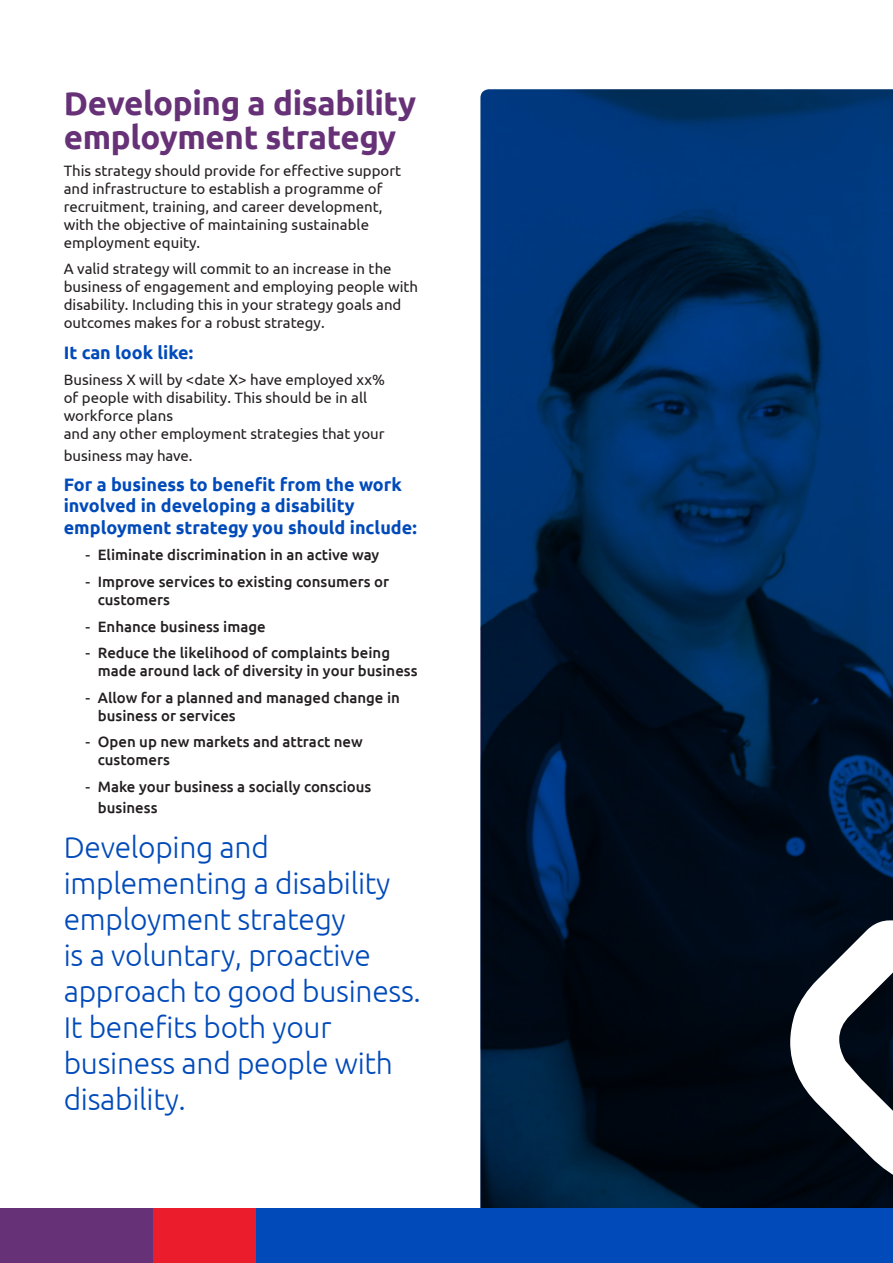
<style>
.page{position:relative;width:893px;height:1263px;background:#fff}
.page>*{position:absolute;margin:0;border:0;box-sizing:border-box;transform-origin:0 0}
.H_3{font:700 33px/34.5px "Ubuntu";letter-spacing:-.01em;color:#673177}
.Body_Copy_Bold{font:300 30px/36px "Ubuntu";letter-spacing:-.01em;color:#004aba}
.Body_Copy_Bold-2{font:700 18px/21.6px "Ubuntu";color:#004aba}
.Body_Copy{font:15px/18px "Ubuntu";color:#231f20}
.t1{font:500 15px/18px "Ubuntu";color:#231f20}
.s1{font-family:"Aller";font-weight:400}
</style>
<div class="page">
<img style="left:480px;top:89px;width:413px;height:1120px">
<svg style="left:790px;top:918px;width:103px;height:277px"></svg>
<div style="left:224px;top:1209px;width:669px;height:54px;background:#004aba"></div>
<div style="left:0;top:1209px;width:255px;height:54px;background:#eb1c2c"></div>
<div style="left:0;top:1209px;width:152px;height:54px;background:#673177"></div>
<p class="H_3" style="left:64px;top:85px;width:354px">Developing a disability employment strategy</p>
<p class="Body_Copy" style="left:64px;top:161px;width:339px">This strategy should provide for effective support and infrastructure to establish a programme of recruitment, training, and career development, with the objective of maintaining sustainable employment equity.</p>
<p class="Body_Copy" style="left:64px;top:260px;width:356px">A valid strategy will commit to an increase in the business of engagement and employing people with disability. Including this in your strategy goals and outcomes makes for a robust strategy.</p>
<p class="Body_Copy_Bold-2" style="left:64px;top:341px;width:131px">It can look like:</p>
<p class="Body_Copy" style="left:64px;top:370px;width:323px">Business X will by &lt;date X&gt; have employed xx% of people with disability. This should be in all workforce plans<br>and any other employment strategies that your</p>
<p class="Body_Copy" style="left:64px;top:446px;width:130px">business may have.</p>
<p class="Body_Copy_Bold-2" style="left:64px;top:473px;width:354px">For a business to benefit from the work involved in developing a disability employment strategy you should include:</p>
<p class="t1" style="left:85px;top:546px;width:296px"><span class="s1">-</span> Eliminate discrimination in an active way</p>
<p class="t1" style="left:98px;top:572px;width:293px;text-indent:-13px"><span class="s1">-</span> Improve services to existing consumers or customers</p>
<p class="t1" style="left:85px;top:617px;width:182px"><span class="s1">-</span> Enhance business image</p>
<p class="t1" style="left:98px;top:643px;width:321px;text-indent:-13px"><span class="s1">-</span> Reduce the likelihood of complaints being made around lack of diversity in your business</p>
<p class="t1" style="left:98px;top:688px;width:304px;text-indent:-13px"><span class="s1">-</span> Allow for a planned and managed change in business or services</p>
<p class="t1" style="left:98px;top:732px;width:267px;text-indent:-13px"><span class="s1">-</span> Open up new markets and attract new customers</p>
<p class="t1" style="left:98px;top:775px;width:275px;line-height:21.6px;text-indent:-13px"><span class="s1">-</span> Make your business a socially conscious business</p>
<p class="Body_Copy_Bold" style="left:64px;top:828px;width:359px">Developing and implementing a disability employment strategy<br>is a voluntary, proactive approach to good business.<br>It benefits both your business and people with disability.</p>
</div>
